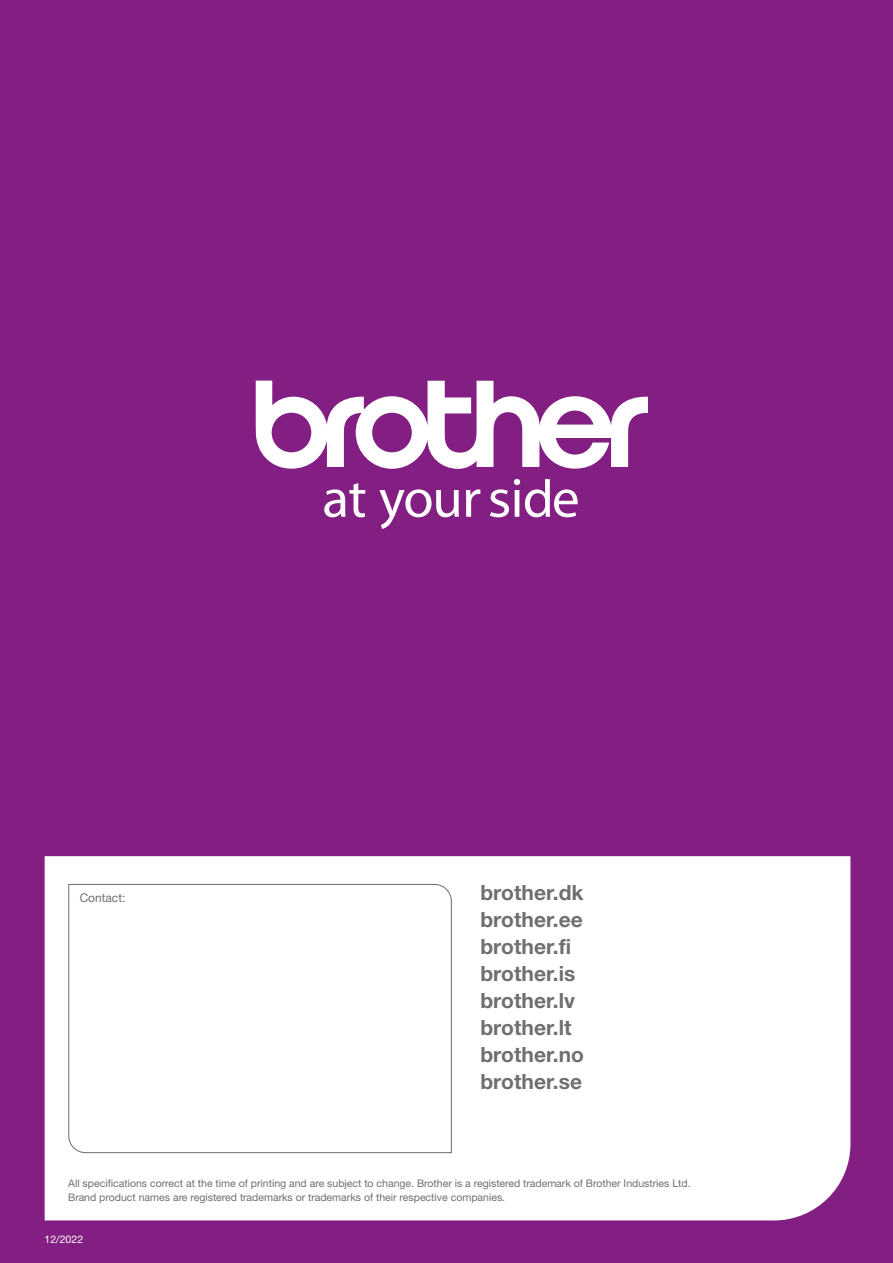
<style>
.page{position:relative;width:893px;height:1263px;background:#831f82}
.page>*{position:absolute;margin:0;border:0;box-sizing:border-box;transform-origin:0 0}
.t1{font:700 21px/27px "Helvetica Neue LTW1 G";color:#706f6f}
.t2{font:12px "Helvetica Neue LTW1 G";color:#706f6f}
.t3{font:10.5px/13.5px "Helvetica Neue LTW1 G";color:#706f6f}
.t4{font:10.5px "Helvetica Neue LTW1 G";color:#fff}
</style>
<div class="page">
<div style="left:45px;top:856px;width:805px;height:364px;background:#fff"></div>
<svg style="left:256px;top:381px;width:392px;height:88px"></svg>
<svg style="left:324px;top:483px;width:41px;height:34px"></svg>
<svg style="left:379px;top:489px;width:80px;height:40px"></svg>
<svg style="left:466px;top:489px;width:14px;height:28px"></svg>
<svg style="left:490px;top:479px;width:88px;height:38px"></svg>
<div style="left:68px;top:883px;width:384px;height:271px;background:#fff"></div>
<div style="left:479px;top:884px;width:334px;height:207px;background:#fff"></div>
<p class="t2" style="left:80px;top:890px;width:47px">Contact:</p>
<h1 class="t1" style="left:480px;top:879px;width:105px">brother.dk brother.ee brother.fi brother.is brother.lv brother.lt brother.no brother.se</h1>
<p class="t3" style="left:68px;top:1177px;width:624px">All specifications correct at the time of printing and are subject to change. Brother is a registered trademark of Brother Industries Ltd.<br>Brand product names are registered trademarks or trademarks of their respective companies.</p>
<p class="t4" style="left:45px;top:1233px;width:40px">12/2022</p>
</div>
